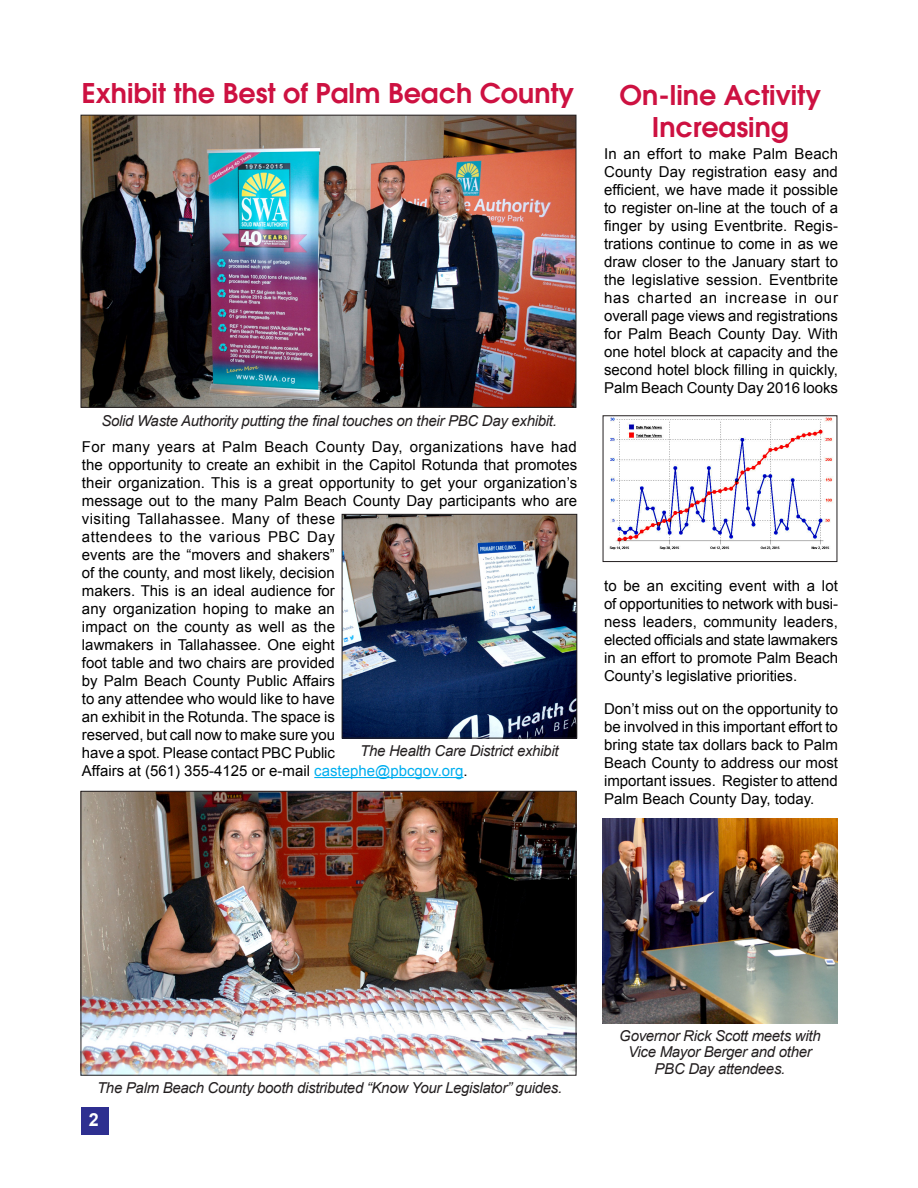
<style>
.page{position:relative;width:918px;height:1188px;background:#fff}
.page>*{position:absolute;margin:0;border:0;box-sizing:border-box;transform-origin:0 0}
.Subhead_1{font:600 27px/32.4px "Avant Garde";color:#cd1141;text-align:center}
.Subhead_1-2{font:700 18px "Arial";color:#fff}
.t1{font:15px/18px "Arial";color:#000;text-align:justify}
.Body_text{font:italic 15px/16.5px "Arial";letter-spacing:-.02em;color:#231f20;text-align:center}
.s1{color:#00aeef}
</style>
<div class="page">
<div style="left:82px;top:1108px;width:27px;height:27px;background:#2e2f90"></div>
<hr style="left:314px;top:777px;width:150px;height:1px;background:#00aeef">
<img style="left:83px;top:117px;width:491px;height:289px">
<div style="left:81px;top:115px;width:495px;height:293px;border:1px solid #231f20"></div>
<img style="left:344px;top:516px;width:231px;height:220px">
<div style="left:342px;top:514px;width:235px;height:224px;border:1px solid #231f20"></div>
<img style="left:83px;top:793px;width:491px;height:281px">
<div style="left:81px;top:791px;width:495px;height:285px;border:1px solid #231f20"></div>
<img style="left:609px;top:417px;width:224px;height:133px">
<div style="left:603px;top:415px;width:234px;height:147px;border:1px solid #231f20"></div>
<img style="left:602px;top:818px;width:236px;height:205px">
<p class="Subhead_1" style="left:82px;top:77px;width:494px">Exhibit the Best of Palm Beach County</p>
<p class="Subhead_1" style="left:620px;top:78px;width:203px">On-line Activity<br>Increasing</p>
<p class="t1" style="left:604px;top:145px;width:236px">In an effort to make Palm Beach County Day registration easy and efficient, we have made it possible to register on-line at the touch of a finger by using Eventbrite. Regis&shy;trations continue to come in as we draw closer to the January start to the legislative session. Eventbrite has charted an increase in our overall page views and registrations for Palm Beach County Day. With one hotel block at capacity and the second hotel block filling in quickly, Palm Beach County Day 2016 looks</p>
<p class="Body_text" style="left:101px;top:412px;width:457px">Solid Waste Authority putting the final touches on their PBC Day exhibit.</p>
<p class="t1" style="left:82px;top:438px;width:497px;text-align:left">For many years at Palm Beach County Day, organizations have had the opportunity to create an exhibit in the Capitol Rotunda that promotes their organization. This is a great opportunity to get your organization’s message out to the many Palm Beach County Day participants who are visiting Tallahassee. Many of these<br>attendees to the various PBC Day<br>events are the “movers and shakers”<br>of the county, and most likely, decision<br>makers. This is an ideal audience for<br>any organization hoping to make an<br>impact on the county as well as the<br>lawmakers in Tallahassee. One eight<br>foot table and two chairs are provided<br>by Palm Beach County Public Affairs<br>to any attendee who would like to have<br>an exhibit in the Rotunda. The space is<br>reserved, but call now to make sure you<br>have a spot. Please contact PBC Public<br>Affairs at (561) 355-4125 or e-mail <span class="s1">castephe@pbcgov.org</span>.</p>
<p class="Body_text" style="left:360px;top:743px;width:200px">The Health Care District exhibit</p>
<p class="t1" style="left:604px;top:577px;width:235px">to be an exciting event with a lot of opportunities to network with busi&shy;ness leaders, community leaders, elected officials and state lawmakers in an effort to promote Palm Beach County’s legislative priorities.</p>
<p class="t1" style="left:604px;top:700px;width:235px">Don’t miss out on the opportunity to be involved in this important effort to bring state tax dollars back to Palm Beach County to address our most important issues. Register to attend Palm Beach County Day, today.</p>
<p class="Body_text" style="left:97px;top:1080px;width:467px">The Palm Beach County booth distributed “Know Your Legislator” guides.</p>
<p class="Subhead_1-2" style="left:89px;top:1108px;width:12px">2</p>
<p class="Body_text" style="left:619px;top:1028px;width:203px">Governor Rick Scott meets with<br>Vice Mayor Berger and other<br>PBC Day attendees.</p>
</div>
